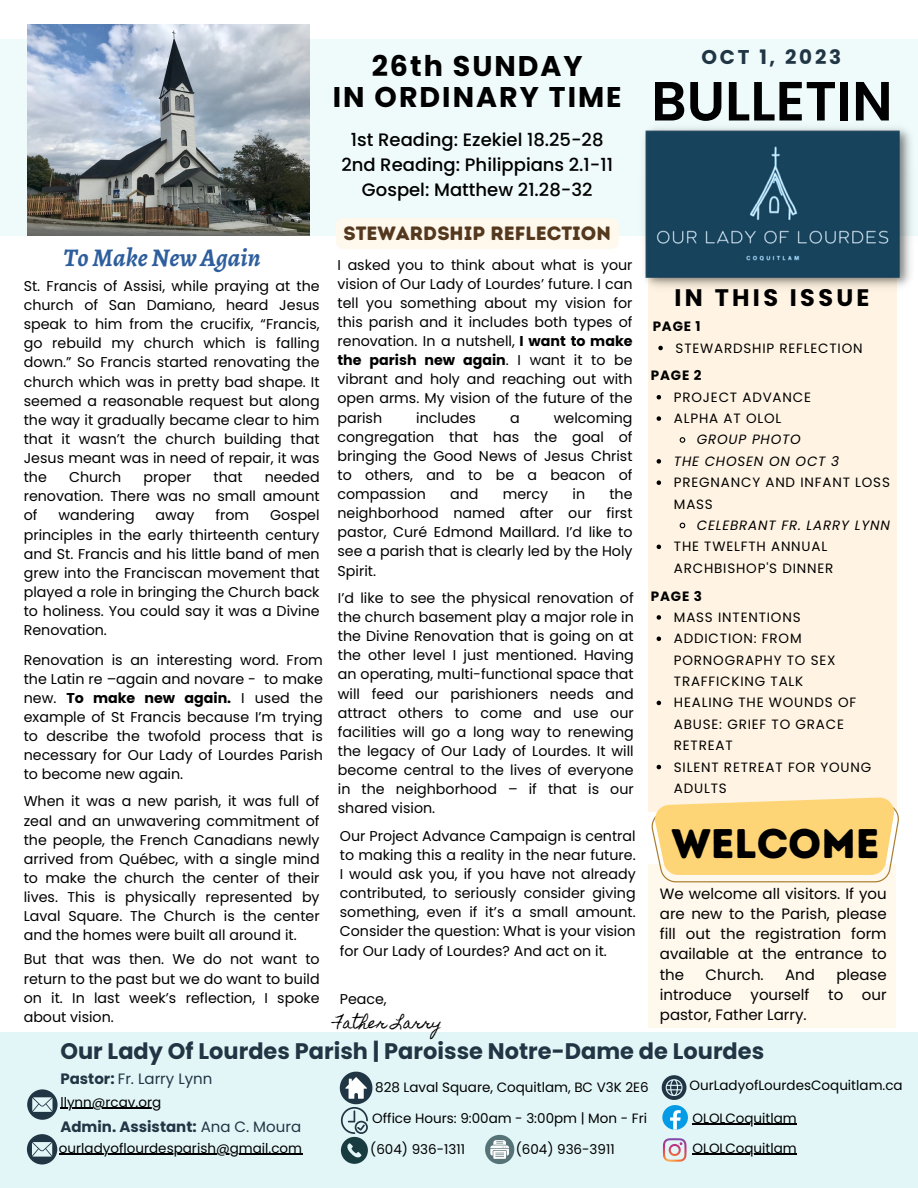
<style>
.page{position:relative;width:918px;height:1188px;background:#fff}
.page>*{position:absolute;margin:0;border:0;box-sizing:border-box;transform-origin:0 0}
.t1{font:600 55.2px "Poppins";color:#000}
.t2{font:41.4px "Intro Rust Base";color:#000}
.t3{font:700 28.5px "Poppins";letter-spacing:.07em;color:#000}
.t4{font:italic 700 25.5px "Alegreya";color:#2e5e9d}
.t5{font:700 24px "Poppins";letter-spacing:.14em;color:#000}
.t6{font:700 22.5px "Poppins";color:#213644}
.t7{font:700 19.95px "Poppins";letter-spacing:.14em;color:#213644}
.t8{font:19.35px "Intro Rust Base";color:#54391f}
.t9{font:500 18px "Poppins";color:#000}
.t10{font:15px/20.2px "Poppins";color:#000;text-align:justify}
.t11{font:700 15px "Poppins";color:#213644}
.t12{font:15px "Poppins";color:#213644}
.t13{font:15px "Homemade Apple";color:#000}
.t14{font:14.25px/19.2px "Poppins";color:#000;text-align:justify}
.t15{font:13.5px/21.3px "Poppins";letter-spacing:.06em;color:#000}
.t16{font:13.5px "Poppins";color:#000}
.t17{font:italic 13.5px "Poppins";letter-spacing:.06em;color:#000}
.t18{font:700 13.5px "Poppins";letter-spacing:.06em;color:#000}
.s1{font-weight:700}
.s2{font-weight:400}
</style>
<div class="page">
<div style="left:0;top:39px;width:918px;height:197px;background:#effafb"></div>
<div style="left:649px;top:264px;width:248px;height:548px;background:#fff4e3"></div>
<img style="left:645px;top:128px;width:266px;height:166px">
<div style="left:0;top:1032px;width:918px;height:156px;background:#e2f6f8"></div>
<svg style="left:27px;top:1089px;width:31px;height:31px"></svg>
<svg style="left:662px;top:1075px;width:26px;height:55px"></svg>
<svg style="left:663px;top:1138px;width:24px;height:24px"></svg>
<svg style="left:340px;top:1072px;width:32px;height:92px"></svg>
<svg style="left:485px;top:1135px;width:29px;height:29px"></svg>
<svg style="left:27px;top:1134px;width:30px;height:31px"></svg>
<div style="left:649px;top:864px;width:247px;height:164px;background:#fff8ed"></div>
<svg style="left:651px;top:797px;width:248px;height:85px"></svg>
<img style="left:28px;top:24px;width:281px;height:212px">
<svg style="left:657px;top:615px;width:4px;height:5px"></svg>
<svg style="left:657px;top:637px;width:4px;height:4px"></svg>
<svg style="left:657px;top:701px;width:4px;height:4px"></svg>
<svg style="left:657px;top:765px;width:4px;height:4px"></svg>
<svg style="left:658px;top:346px;width:5px;height:4px"></svg>
<svg style="left:657px;top:395px;width:4px;height:4px"></svg>
<svg style="left:657px;top:416px;width:4px;height:5px"></svg>
<svg style="left:679px;top:437px;width:7px;height:6px"></svg>
<svg style="left:657px;top:459px;width:4px;height:5px"></svg>
<svg style="left:657px;top:480px;width:4px;height:5px"></svg>
<svg style="left:679px;top:522px;width:7px;height:7px"></svg>
<svg style="left:657px;top:545px;width:4px;height:4px"></svg>
<hr style="left:59px;top:1154px;width:243px;height:1px;background:#000">
<hr style="left:693px;top:1154px;width:104px;height:1px;background:#000">
<hr style="left:693px;top:1124px;width:104px;height:1px;background:#000">
<hr style="left:60px;top:1108px;width:101px;height:1px;background:#000">
<div style="left:336px;top:218px;width:283px;height:31px;background:#fff8ed"></div>
<p class="t3" style="left:372px;top:46px;width:213px">26th SUNDAY</p>
<p class="t3" style="left:333px;top:77px;width:290px">IN ORDINARY TIME</p>
<p class="t9" style="left:351px;top:127px;width:254px">1st Reading: Ezekiel 18.25-28</p>
<p class="t9" style="left:341px;top:152px;width:273px">2nd Reading: Philippians 2.1-11</p>
<p class="t9" style="left:362px;top:177px;width:232px">Gospel: Matthew 21.28-32</p>
<p class="t8" style="left:343px;top:221px;width:269px">STEWARDSHIP REFLECTION</p>
<p class="t7" style="left:701px;top:43px;width:141px">OCT 1, 2023</p>
<p class="t1" style="left:651px;top:63px;width:243px">BULLETIN</p>
<p class="t4" style="left:64px;top:240px;width:199px">To Make NewAgain</p>
<p class="t14" style="left:338px;top:255px;width:297px">I asked you to think about what is your vision of Our Lady of Lourdes’ future. I can tell you something about my vision for this parish and it includes both types of renovation. In a nutshell, <span class="s1">I want to make the parish new again</span>. I want it to be vibrant and holy and reaching out with open arms. My vision of the future of the parish</p>
<p class="t14" style="left:24px;top:276px;width:297px">St. Francis of Assisi, while praying at the church of San Damiano, heard Jesus speak to him from the crucifix, “Francis, go rebuild my church which is falling down.” So Francis started renovating the church which was in pretty bad shape. It seemed a reasonable request but along the way it gradually became clear to him that it wasn’t the church building that Jesus meant was in need of repair, it was the</p>
<p class="t5" style="left:674px;top:281px;width:197px">IN THIS ISSUE</p>
<p class="t18" style="left:653px;top:317px;width:49px">PAGE 1</p>
<p class="t15" style="left:676px;top:337px;width:189px">STEWARDSHIP REFLECTION</p>
<p class="t18" style="left:651px;top:366px;width:52px">PAGE 2</p>
<p class="t15" style="left:674px;top:386px;width:139px">PROJECT ADVANCE</p>
<p class="t15" style="left:674px;top:408px;width:109px">ALPHA AT OLOL</p>
<p class="t17" style="left:697px;top:430px;width:106px">GROUP PHOTO</p>
<p class="t17" style="left:674px;top:452px;width:167px">THE CHOSEN ON OCT 3</p>
<p class="t15" style="left:674px;top:472px;width:218px">PREGNANCY AND INFANT LOSS<br>MASS</p>
<p class="t17" style="left:697px;top:516px;width:194px">CELEBRANT FR. LARRY LYNN</p>
<p class="t15" style="left:674px;top:536px;width:161px">THE TWELFTH ANNUAL<br>ARCHBISHOP'S DINNER</p>
<p class="t14" style="left:338px;top:408px;width:297px;text-indent:216px">welcoming congregation that has the goal of bringing the Good News of Jesus Christ to others, and to be a beacon of compassion</p>
<p class="t14" style="left:416px;top:408px;width:61px">includes</p>
<p class="t14" style="left:510px;top:408px;width:11px">a</p>
<p class="t14" style="left:24px;top:468px;width:297px;text-indent:241px">needed renovation. There was no small amount of</p>
<p class="t14" style="left:69px;top:468px;width:54px">Church</p>
<p class="t14" style="left:144px;top:468px;width:49px">proper</p>
<p class="t14" style="left:214px;top:468px;width:31px">that</p>
<p class="t14" style="left:450px;top:484px;width:30px">and</p>
<p class="t14" style="left:503px;top:484px;width:47px">mercy</p>
<p class="t14" style="left:573px;top:484px;width:14px">in</p>
<p class="t14" style="left:338px;top:484px;width:297px;text-indent:272px">the neighborhood named after our first pastor, Curé Edmond Maillard. I’d like to see a parish that is clearly led by the Holy Spirit.</p>
<p class="t14" style="left:58px;top:506px;width:78px">wandering</p>
<p class="t14" style="left:156px;top:506px;width:40px">away</p>
<p class="t14" style="left:215px;top:506px;width:35px">from</p>
<p class="t14" style="left:24px;top:506px;width:297px;text-indent:246px">Gospel principles in the early thirteenth century and St. Francis and his little band of men grew into the Franciscan movement that played a role in bringing the Church back to holiness. You could say it was a Divine Renovation.</p>
<p class="t18" style="left:651px;top:586px;width:53px">PAGE 3</p>
<p class="t14" style="left:338px;top:588px;width:297px">I’d like to see the physical renovation of the church basement play a major role in the Divine Renovation that is going on at the other level I just mentioned. Having an operating, multi-functional space that will feed our parishioners needs and attract others to come and use our facilities will go a long way to renewing the legacy of Our Lady of Lourdes. It will become central to the lives of everyone in the neighborhood – if that is our shared vision.</p>
<p class="t15" style="left:674px;top:607px;width:128px">MASS INTENTIONS</p>
<p class="t15" style="left:674px;top:628px;width:163px">ADDICTION: FROM<br>PORNOGRAPHY TO SEX<br>TRAFFICKING TALK</p>
<p class="t15" style="left:674px;top:692px;width:184px">HEALING THE WOUNDS OF<br>ABUSE: GRIEF TO GRACE<br>RETREAT</p>
<p class="t15" style="left:674px;top:756px;width:199px">SILENT RETREAT FOR YOUNG<br>ADULTS</p>
<p class="t14" style="left:24px;top:650px;width:301px">Renovation is an interesting word. From the Latin re –again and novare - to make new. <span class="s1">To make new again.</span> I used the example of St Francis because I’m trying to describe the twofold process that is necessary for Our Lady of Lourdes Parish to become new again.</p>
<p class="t14" style="left:24px;top:792px;width:297px">When it was a new parish, it was full of zeal and an unwavering commitment of the people, the French Canadians newly arrived from Québec, with a single mind to make the church the center of their lives. This is physically represented by Laval Square. The Church is the center and the homes were built all around it.</p>
<p class="t2" style="left:671px;top:818px;width:210px">WELCOME</p>
<p class="t10" style="left:660px;top:883px;width:228px">We welcome all visitors. If you are new to the Parish, please fill out the registration form available at the entrance to the</p>
<p class="t14" style="left:340px;top:826px;width:297px">Our Project Advance Campaign is central to making this a reality in the near future.<br>I would ask you, if you have not already contributed, to seriously consider giving something, even if it’s a small amount.<br>Consider the question: What is your vision for Our Lady of Lourdes? And act on it.</p>
<p class="t14" style="left:24px;top:950px;width:297px">But that was then. We do not want to return to the past but we do want to build on it. In last week’s reflection, I spoke about vision.</p>
<p class="t10" style="left:660px;top:964px;width:228px;text-indent:177px">please introduce yourself to our pastor, Father Larry.</p>
<p class="t10" style="left:706px;top:964px;width:60px">Church.</p>
<p class="t10" style="left:785px;top:964px;width:31px">And</p>
<p class="t14" style="left:340px;top:989px;width:48px">Peace,</p>
<p class="t13" style="left:334px;top:1014px;width:110px">Father Larry</p>
<p class="t6" style="left:60px;top:1036px;width:705px">Our Lady Of Lourdes Parish | Paroisse Notre-Dame de Lourdes</p>
<p class="t16" style="left:375px;top:1078px;width:275px">828 Laval Square, Coquitlam, BC V3K 2E6</p>
<p class="t12" style="left:60px;top:1069px;width:154px"><span class="s1">Pastor:</span> Fr. Larry Lynn</p>
<p class="t16" style="left:689px;top:1076px;width:215px">OurLadyofLourdesCoquitlam.ca</p>
<p class="t16" style="left:60px;top:1092px;width:102px">llynn@rcav.org</p>
<p class="t11" style="left:60px;top:1117px;width:242px">Admin. Assistant: <span class="s2">Ana C. Moura</span></p>
<p class="t16" style="left:372px;top:1108px;width:276px">Office Hours: 9:00am - 3:00pm | Mon - Fri</p>
<p class="t16" style="left:516px;top:1139px;width:100px">(604) 936-3911</p>
<p class="t16" style="left:693px;top:1108px;width:106px">OLOLCoquitlam</p>
<p class="t16" style="left:370px;top:1140px;width:96px">(604) 936-1311</p>
<p class="t16" style="left:59px;top:1139px;width:245px">ourladyoflourdesparish@gmail.com</p>
<p class="t16" style="left:693px;top:1139px;width:106px">OLOLCoquitlam</p>
</div>
